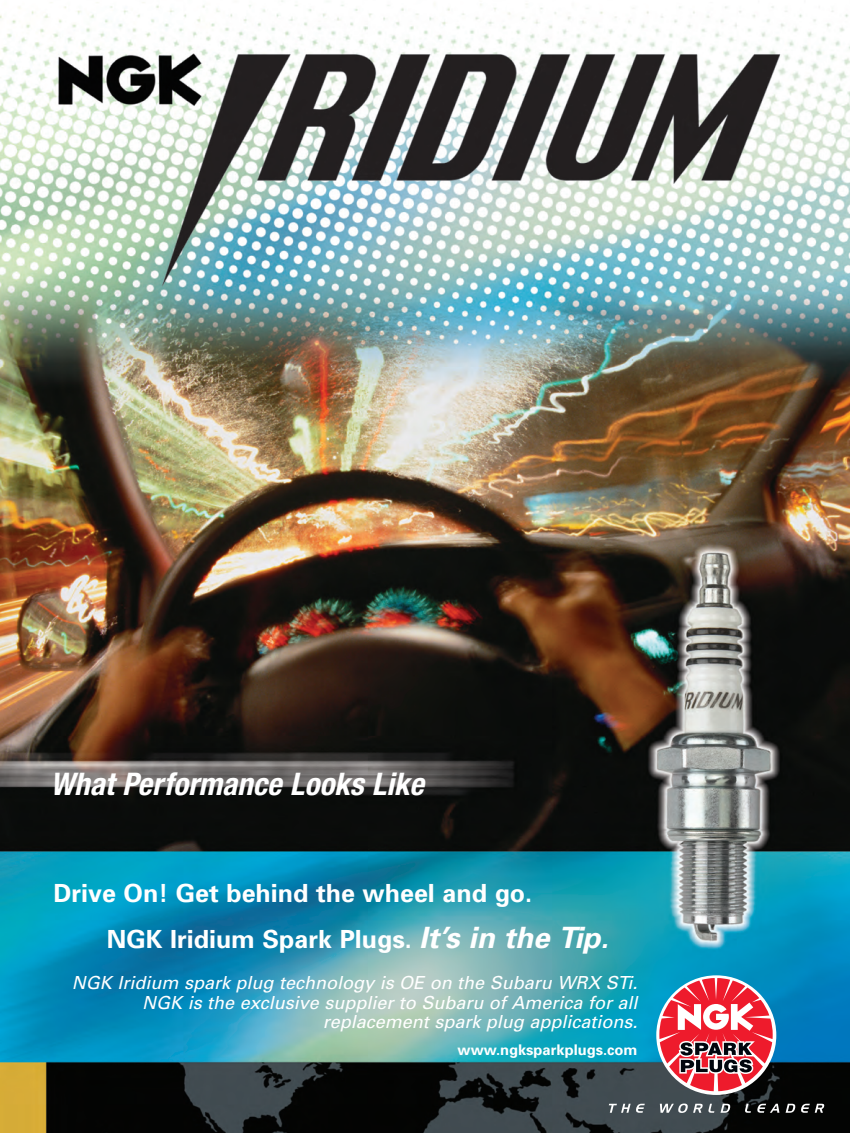
<style>
.page{position:relative;width:850px;height:1133px;background:#fff}
.page>*{position:absolute;margin:0;border:0;box-sizing:border-box;transform-origin:0 0}
.t1{font:italic 700 condensed 31.2px "Helvetica Neue";color:#fff}
.t2{font:700 25.05px/46.5px "Univers";color:#fff}
.t3{font:italic 18px/19.5px "Univers";color:#fff;text-align:right}
.t4{font:700 14.7px "Univers";color:#fff}
.s1{font-style:italic;font-size:29.4px}
</style>
<div class="page">
<img style="left:0;top:0;width:849px;height:1133px">
<h1 class="t1" style="left:50px;top:773px;width:375px">What Performance Looks Like</h1>
<h2 class="t2" style="left:107px;top:872px;width:503px;text-indent:-53px">Drive On! Get behind the wheel and go.<br>NGK Iridium Spark Plugs. <span class="s1">It’s in the Tip.</span></h2>
<p class="t3" style="left:72px;top:975px;width:567px">NGK Iridium spark plug technology is OE on the Subaru WRX STi.<br>NGK is the exclusive supplier to Subaru of America for all replacement spark plug applications.</p>
<p class="t4" style="left:457px;top:1044px;width:181px">www.ngksparkplugs.com</p>
</div>
